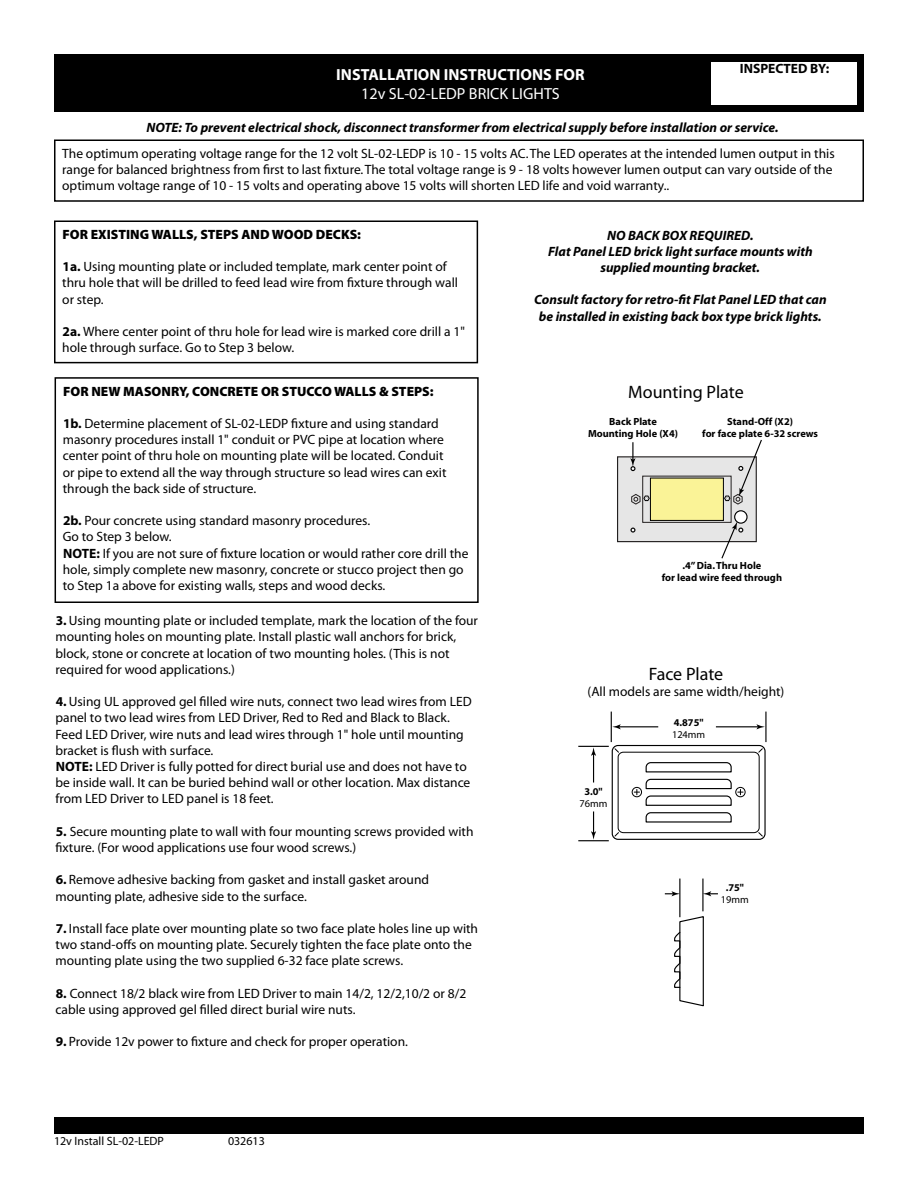
<style>
.page{position:relative;width:918px;height:1188px;background:#fff}
.page>*{position:absolute;margin:0;border:0;box-sizing:border-box;transform-origin:0 0}
.t1{font:18px "Myriad";color:#000}
.t2{font:700 16.05px "Myriad";color:#fff}
.t3{font:16.05px "Myriad";color:#fff}
.t4{font:13.5px/16.2px "Myriad Pro";color:#000}
.t5{font:13.5px/16.2px "Myriad";color:#000}
.t6{font:italic 700 13.5px/16.2px "Myriad Pro";color:#000;text-align:center}
.t7{font:900 13.5px "Myriad Pro";color:#000}
.t8{font:700 13.5px "Myriad";color:#000}
.t9{font:12px "Myriad";color:#000}
.t10{font:700 10.35px/12.5px "Myriad";color:#000;text-align:center}
.t11{font:10.35px "Myriad";color:#000}
.s1{font-weight:700}
</style>
<div class="page">
<div style="left:55px;top:54px;width:809px;height:58px;background:#000"></div>
<div style="left:712px;top:62px;width:145px;height:42px;background:#fff"></div>
<div style="left:54px;top:1117px;width:810px;height:17px;background:#000"></div>
<div style="left:618px;top:457px;width:138px;height:85px;background:#e6e6e6"></div>
<div style="left:617px;top:456px;width:140px;height:86px;border:1px solid #232020"></div>
<svg style="left:630px;top:528px;width:5px;height:5px"></svg>
<svg style="left:649px;top:478px;width:1px;height:43px"></svg>
<div style="left:642px;top:476px;width:89px;height:47px;border:1px solid #232020"></div>
<div style="left:650px;top:478px;width:73px;height:42px;background:#faf397"></div>
<div style="left:650px;top:478px;width:74px;height:43px;border:1px solid #000"></div>
<svg style="left:631px;top:494px;width:18px;height:11px"></svg>
<div style="left:735px;top:511px;width:12px;height:12px;background:#fff;border-radius:50%"></div>
<div style="left:734px;top:510px;width:14px;height:14px;border:1px solid #000;border-radius:50%"></div>
<svg style="left:630px;top:442px;width:5px;height:29px"></svg>
<svg style="left:724px;top:439px;width:38px;height:66px"></svg>
<svg style="left:720px;top:522px;width:23px;height:37px"></svg>
<svg style="left:591px;top:811px;width:5px;height:29px"></svg>
<hr style="left:578px;top:840px;width:31px;height:1px;background:#000">
<svg style="left:591px;top:747px;width:5px;height:36px"></svg>
<hr style="left:578px;top:746px;width:31px;height:1px;background:#000">
<hr style="left:619px;top:726px;width:39px;height:1px;background:#000">
<svg style="left:612px;top:724px;width:9px;height:5px"></svg>
<hr style="left:611px;top:712px;width:1px;height:30px;background:#000">
<hr style="left:716px;top:726px;width:43px;height:1px;background:#000">
<svg style="left:756px;top:724px;width:9px;height:5px"></svg>
<hr style="left:765px;top:712px;width:2px;height:30px;background:#000">
<div style="left:612px;top:745px;width:154px;height:95px;border:1px solid #000;border-radius:6px"></div>
<div style="left:618px;top:752px;width:141px;height:81px;border:1px solid #000;border-radius:5px"></div>
<svg style="left:645px;top:812px;width:87px;height:11px"></svg>
<div style="left:632px;top:787px;width:10px;height:10px;border:1px solid #000;border-radius:50%"></div>
<svg style="left:634px;top:762px;width:98px;height:44px"></svg>
<div style="left:735px;top:787px;width:11px;height:10px;border:1px solid #000;border-radius:50%"></div>
<svg style="left:738px;top:789px;width:5px;height:6px"></svg>
<svg style="left:614px;top:748px;width:5px;height:5px"></svg>
<svg style="left:758px;top:748px;width:5px;height:5px"></svg>
<svg style="left:614px;top:832px;width:5px;height:5px"></svg>
<svg style="left:758px;top:832px;width:5px;height:5px"></svg>
<svg style="left:704px;top:891px;width:14px;height:5px"></svg>
<hr style="left:702px;top:879px;width:2px;height:32px;background:#000">
<svg style="left:665px;top:891px;width:14px;height:5px"></svg>
<hr style="left:679px;top:879px;width:1px;height:38px;background:#000">
<svg style="left:674px;top:915px;width:30px;height:92px"></svg>
<hr style="left:679px;top:932px;width:1px;height:55px;background:#000">
<div style="left:54px;top:140px;width:810px;height:62px;border:2px solid #000"></div>
<div style="left:54px;top:220px;width:424px;height:143px;border:2px solid #000"></div>
<div style="left:55px;top:377px;width:424px;height:226px;border:2px solid #000"></div>
<p class="t2" style="left:336px;top:66px;width:250px">INSTALLATION INSTRUCTIONS FOR</p>
<p class="t3" style="left:361px;top:86px;width:200px">12v SL-02-LEDP BRICK LIGHTS</p>
<p class="t8" style="left:740px;top:62px;width:91px">INSPECTED BY:</p>
<p class="t6" style="left:146px;top:119px;width:634px">NOTE: To prevent electrical shock, disconnect transformer from electrical supply before installation or service.</p>
<p class="t5" style="left:62px;top:146px;width:774px">The optimum operating voltage range for the 12 volt SL-02-LEDP is 10 - 15 volts AC. The LED operates at the intended lumen output in this range for balanced brightness from first to last fixture. The total voltage range is 9 - 18 volts however lumen output can vary outside of the optimum voltage range of 10 - 15 volts and operating above 15 volts will shorten LED life and void warranty..</p>
<p class="t6" style="left:548px;top:227px;width:266px">NO BACK BOX REQUIRED.<br>Flat Panel LED brick light surface mounts with supplied mounting bracket.</p>
<p class="t6" style="left:534px;top:291px;width:294px">Consult factory for retro-fit Flat Panel LED that can be installed in existing back box type brick lights.</p>
<p class="t7" style="left:63px;top:227px;width:300px">FOR EXISTING WALLS, STEPS AND WOOD DECKS:</p>
<p class="t4" style="left:62px;top:258px;width:397px"><span class="s1">1a.</span> Using mounting plate or included template, mark center point of thru hole that will be drilled to feed lead wire from fixture through wall or step.</p>
<p class="t4" style="left:62px;top:323px;width:404px"><span class="s1">2a.</span> Where center point of thru hole for lead wire is marked core drill a 1" hole through surface. Go to Step 3 below.</p>
<p class="t7" style="left:63px;top:383px;width:372px">FOR NEW MASONRY, CONCRETE OR STUCCO WALLS &amp; STEPS:</p>
<p class="t4" style="left:63px;top:415px;width:385px"><span class="s1">1b.</span> Determine placement of SL-02-LEDP fixture and using standard masonry procedures install 1" conduit or PVC pipe at location where center point of thru hole on mounting plate will be located. Conduit or pipe to extend all the way through structure so lead wires can exit through the back side of structure.</p>
<p class="t4" style="left:63px;top:512px;width:407px"><span class="s1">2b.</span> Pour concrete using standard masonry procedures.<br>Go to Step 3 below.<br><span class="s1">NOTE:</span> If you are not sure of fixture location or would rather core drill the hole, simply complete new masonry, concrete or stucco project then go to Step 1a above for existing walls, steps and wood decks.</p>
<h1 class="t1" style="left:628px;top:383px;width:117px">Mounting Plate</h1>
<p class="t10" style="left:588px;top:416px;width:91px">Back Plate<br>Mounting Hole (X4)</p>
<p class="t10" style="left:702px;top:416px;width:117px">Stand-Off (X2)<br>for face plate 6-32 screws</p>
<p class="t10" style="left:662px;top:560px;width:122px">.4” Dia. Thru Hole<br>for lead wire feed through</p>
<p class="t4" style="left:55px;top:612px;width:424px"><span class="s1">3.</span> Using mounting plate or included template, mark the location of the four mounting holes on mounting plate. Install plastic wall anchors for brick, block, stone or concrete at location of two mounting holes. (This is not required for wood applications.)</p>
<p class="t4" style="left:55px;top:693px;width:418px"><span class="s1">4.</span> Using UL approved gel filled wire nuts, connect two lead wires from LED panel to two lead wires from LED Driver, Red to Red and Black to Black.<br>Feed LED Driver, wire nuts and lead wires through 1" hole until mounting bracket is flush with surface.<br><span class="s1">NOTE:</span> LED Driver is fully potted for direct burial use and does not have to be inside wall. It can be buried behind wall or other location. Max distance from LED Driver to LED panel is 18 feet.</p>
<p class="t4" style="left:55px;top:823px;width:420px"><span class="s1">5.</span> Secure mounting plate to wall with four mounting screws provided with fixture. (For wood applications use four wood screws.)</p>
<p class="t4" style="left:55px;top:871px;width:375px"><span class="s1">6.</span> Remove adhesive backing from gasket and install gasket around mounting plate, adhesive side to the surface.</p>
<p class="t4" style="left:55px;top:920px;width:424px"><span class="s1">7.</span> Install face plate over mounting plate so two face plate holes line up with two stand-offs on mounting plate. Securely tighten the face plate onto the mounting plate using the two supplied 6-32 face plate screws.</p>
<p class="t4" style="left:55px;top:985px;width:412px"><span class="s1">8.</span> Connect 18/2 black wire from LED Driver to main 14/2, 12/2,10/2 or 8/2 cable using approved gel filled direct burial wire nuts.</p>
<p class="t4" style="left:56px;top:1033px;width:354px"><span class="s1">9.</span> Provide 12v power to fixture and check for proper operation.</p>
<p class="t9" style="left:54px;top:1135px;width:112px">12v Install SL-02-LEDP</p>
<p class="t9" style="left:228px;top:1135px;width:38px">032613</p>
<h1 class="t1" style="left:649px;top:665px;width:76px">Face Plate</h1>
<p class="t5" style="left:588px;top:684px;width:198px">(All models are same width/height)</p>
<p class="t10" style="left:584px;top:785px;width:20px">3.0"</p>
<p class="t11" style="left:580px;top:799px;width:29px">76mm</p>
<p class="t10" style="left:674px;top:717px;width:31px">4.875"</p>
<p class="t11" style="left:672px;top:730px;width:35px">124mm</p>
<p class="t10" style="left:726px;top:881px;width:20px">.75"</p>
<p class="t11" style="left:721px;top:895px;width:29px">19mm</p>
</div>
